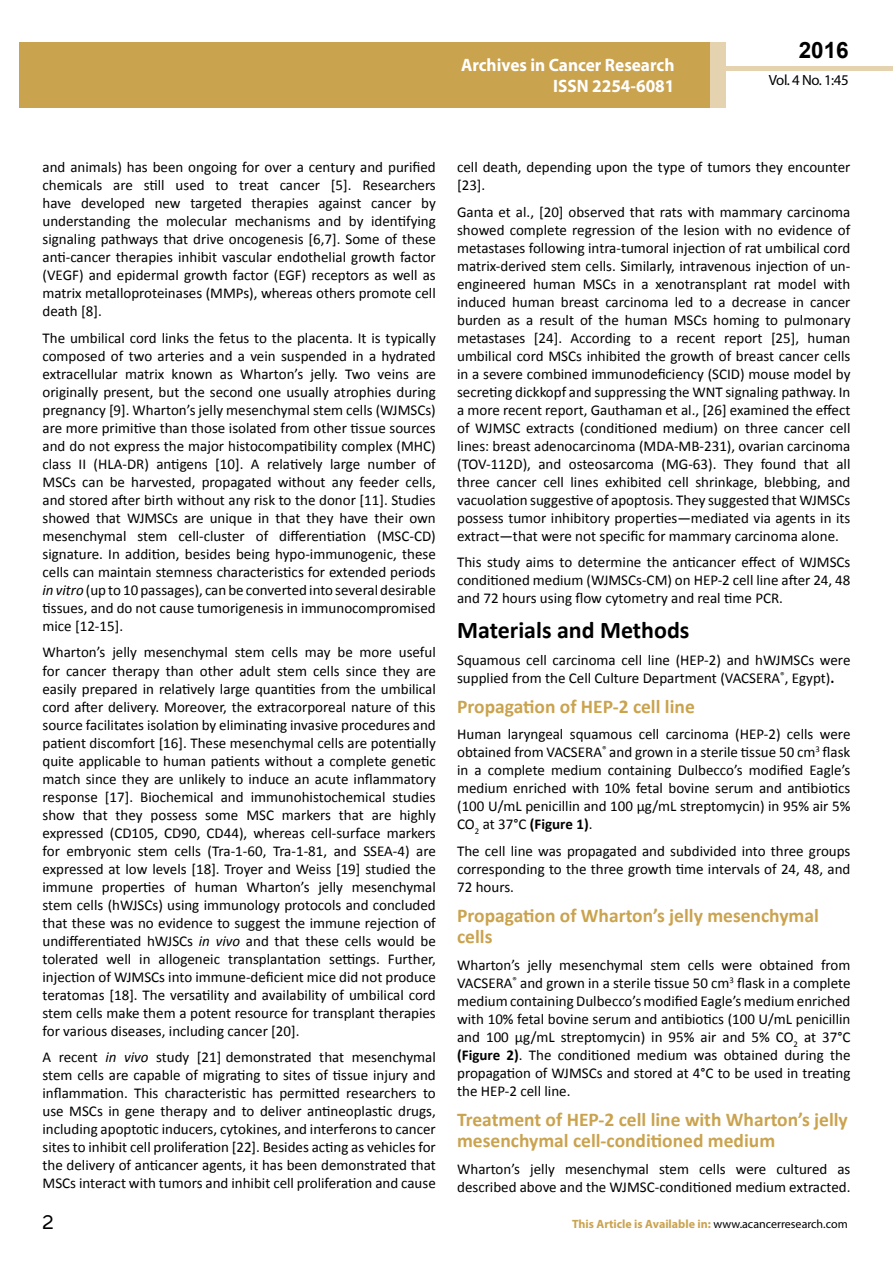
<style>
.page{position:relative;width:893px;height:1263px;background:#fff}
.page>*{position:absolute;margin:0;border:0;box-sizing:border-box;transform-origin:0 0}
.t1{font:25.5px "Tunga";color:#000}
.t2{font:700 24px "Calibri";color:#000}
.t3{font:700 22.5px "Arial";color:#000}
.t4{font:700 19.5px/21.5px "Calibri";color:#caa34f}
.t5{font:700 18px/21.6px "Myriad Pro";color:#fff;text-align:right;scale:.96 1}
.t6{font:15px/18px "Calibri";color:#000;text-align:justify}
.t7{font:14.85px "Myriad Pro";letter-spacing:-.03em;color:#000}
.t8{font:700 12px "Myriad Pro";color:#caa34f}
.s1{font-style:italic}
.s2{font-weight:700}
.s3{font-weight:400;color:#000}
</style>
<div class="page">
<div style="left:722px;top:66px;width:171px;height:5px;background:#e5d2ae"></div>
<div style="left:19px;top:42px;width:706px;height:66px;background:#caa34f"></div>
<div style="left:710px;top:42px;width:15px;height:66px;background:#e5d2ae"></div>
<p class="t5" style="left:461px;top:53px;width:224px">Archives in Cancer Research<br>ISSN 2254-6081</p>
<h3 class="t3" style="left:799px;top:35px;width:52px">2016</h3>
<p class="t7" style="left:769px;top:71px;width:81px">Vol. 4 No. 1:45</p>
<p class="t6" style="left:43px;top:158px;width:395px">and animals) has been ongoing for over a century and purified chemicals are still used to treat cancer [5]. Researchers have developed new targeted therapies against cancer by understanding the molecular mechanisms and by identifying signaling pathways that drive oncogenesis [6,7]. Some of these anti-cancer therapies inhibit vascular endothelial growth factor (VEGF) and epidermal growth factor (EGF) receptors as well as matrix metalloproteinases (MMPs), whereas others promote cell death [8].</p>
<p class="t6" style="left:43px;top:329px;width:395px">The umbilical cord links the fetus to the placenta. It is typically composed of two arteries and a vein suspended in a hydrated extracellular matrix known as Wharton’s jelly. Two veins are originally present, but the second one usually atrophies during pregnancy [9]. Wharton’s jelly mesenchymal stem cells (WJMSCs) are more primitive than those isolated from other tissue sources and do not express the major histocompatibility complex (MHC) class II (HLA-DR) antigens [10]. A relatively large number of MSCs can be harvested, propagated without any feeder cells, and stored after birth without any risk to the donor [11]. Studies showed that WJMSCs are unique in that they have their own mesenchymal stem cell-cluster of differentiation (MSC-CD) signature. In addition, besides being hypo-immunogenic, these cells can maintain stemness characteristics for extended periods <span class="s1">in vitro</span> (up to 10 passages), can be converted into several desirable tissues, and do not cause tumorigenesis in immunocompromised mice [12-15].</p>
<p class="t6" style="left:43px;top:643px;width:395px">Wharton’s jelly mesenchymal stem cells may be more useful for cancer therapy than other adult stem cells since they are easily prepared in relatively large quantities from the umbilical cord after delivery. Moreover, the extracorporeal nature of this source facilitates isolation by eliminating invasive procedures and patient discomfort [16]. These mesenchymal cells are potentially quite applicable to human patients without a complete genetic match since they are unlikely to induce an acute inflammatory response [17]. Biochemical and immunohistochemical studies show that they possess some MSC markers that are highly expressed (CD105, CD90, CD44), whereas cell-surface markers for embryonic stem cells (Tra-1-60, Tra-1-81, and SSEA-4) are expressed at low levels [18]. Troyer and Weiss [19] studied the immune properties of human Wharton’s jelly mesenchymal stem cells (hWJSCs) using immunology protocols and concluded that these was no evidence to suggest the immune rejection of undifferentiated hWJSCs <span class="s1">in vivo</span> and that these cells would be tolerated well in allogeneic transplantation settings. Further, injection of WJMSCs into immune-deficient mice did not produce teratomas [18]. The versatility and availability of umbilical cord stem cells make them a potent resource for transplant therapies for various diseases, including cancer [20].</p>
<p class="t6" style="left:43px;top:1048px;width:395px">A recent <span class="s1">in vivo</span> study [21] demonstrated that mesenchymal stem cells are capable of migrating to sites of tissue injury and inflammation. This characteristic has permitted researchers to use MSCs in gene therapy and to deliver antineoplastic drugs, including apoptotic inducers, cytokines, and interferons to cancer sites to inhibit cell proliferation [22]. Besides acting as vehicles for the delivery of anticancer agents, it has been demonstrated that MSCs interact with tumors and inhibit cell proliferation and cause</p>
<p class="t6" style="left:457px;top:158px;width:395px">cell death, depending upon the type of tumors they encounter [23].</p>
<p class="t6" style="left:457px;top:203px;width:395px">Ganta et al., [20] observed that rats with mammary carcinoma showed complete regression of the lesion with no evidence of metastases following intra-tumoral injection of rat umbilical cord matrix-derived stem cells. Similarly, intravenous injection of un&shy;engineered human MSCs in a xenotransplant rat model with induced human breast carcinoma led to a decrease in cancer burden as a result of the human MSCs homing to pulmonary metastases [24]. According to a recent report [25], human umbilical cord MSCs inhibited the growth of breast cancer cells in a severe combined immunodeficiency (SCID) mouse model by secreting dickkopf and suppressing the WNT signaling pathway. In a more recent report, Gauthaman et al., [26] examined the effect of WJMSC extracts (conditioned medium) on three cancer cell lines: breast adenocarcinoma (MDA-MB-231), ovarian carcinoma (TOV-112D), and osteosarcoma (MG-63). They found that all three cancer cell lines exhibited cell shrinkage, blebbing, and vacuolation suggestive of apoptosis. They suggested that WJMSCs possess tumor inhibitory properties—mediated via agents in its extract—that were not specific for mammary carcinoma alone.</p>
<p class="t6" style="left:457px;top:553px;width:395px">This study aims to determine the anticancer effect of WJMSCs conditioned medium (WJMSCs-CM) on HEP-2 cell line after 24, 48 and 72 hours using flow cytometry and real time PCR.</p>
<h2 class="t2" style="left:457px;top:615px;width:234px">Materials and Methods</h2>
<p class="t6" style="left:457px;top:651px;width:395px">Squamous cell carcinoma cell line (HEP-2) and hWJMSCs were supplied from the Cell Culture Department (VACSERA<sup>®</sup>, Egypt)<span class="s2">.</span></p>
<h3 class="t4" style="left:457px;top:696px;width:239px">Propagation of HEP-2 cell line</h3>
<p class="t6" style="left:457px;top:725px;width:395px">Human laryngeal squamous cell carcinoma (HEP-2) cells were obtained from VACSERA<sup>®</sup> and grown in a sterile tissue 50 cm<sup>3</sup> flask in a complete medium containing Dulbecco’s modified Eagle’s medium enriched with 10% fetal bovine serum and antibiotics (100 U/mL penicillin and 100 μg/mL streptomycin) in 95% air 5% CO<sub>2</sub> at 37°C <span class="s2">(Figure 1)</span>.</p>
<p class="t6" style="left:457px;top:842px;width:395px">The cell line was propagated and subdivided into three groups corresponding to the three growth time intervals of 24, 48, and 72 hours.</p>
<h3 class="t4" style="left:457px;top:905px;width:363px">Propagation of Wharton’s jelly mesenchymal cells</h3>
<p class="t6" style="left:457px;top:956px;width:395px">Wharton’s jelly mesenchymal stem cells were obtained from VACSERA<sup>®</sup> and grown in a sterile tissue 50 cm<sup>3</sup> flask in a complete medium containing Dulbecco’s modified Eagle’s medium enriched with 10% fetal bovine serum and antibiotics (100 U/mL penicillin and 100 μg/mL streptomycin) in 95% air and 5% CO<sub>2</sub> at 37°C <span class="s2">(Figure 2)</span>. The conditioned medium was obtained during the propagation of WJMSCs and stored at 4°C to be used in treating the HEP-2 cell line.</p>
<h3 class="t4" style="left:457px;top:1108px;width:392px">Treatment of HEP-2 cell line with Wharton’s jelly mesenchymal cell-conditioned medium</h3>
<p class="t6" style="left:457px;top:1160px;width:395px">Wharton’s jelly mesenchymal stem cells were cultured as described above and the WJMSC-conditioned medium extracted.</p>
<h1 class="t1" style="left:42px;top:1205px;width:13px">2</h1>
<p class="t8" style="left:572px;top:1216px;width:277px">This Article is Available in: <span class="s3">www.acancerresearch.com</span></p>
</div>
